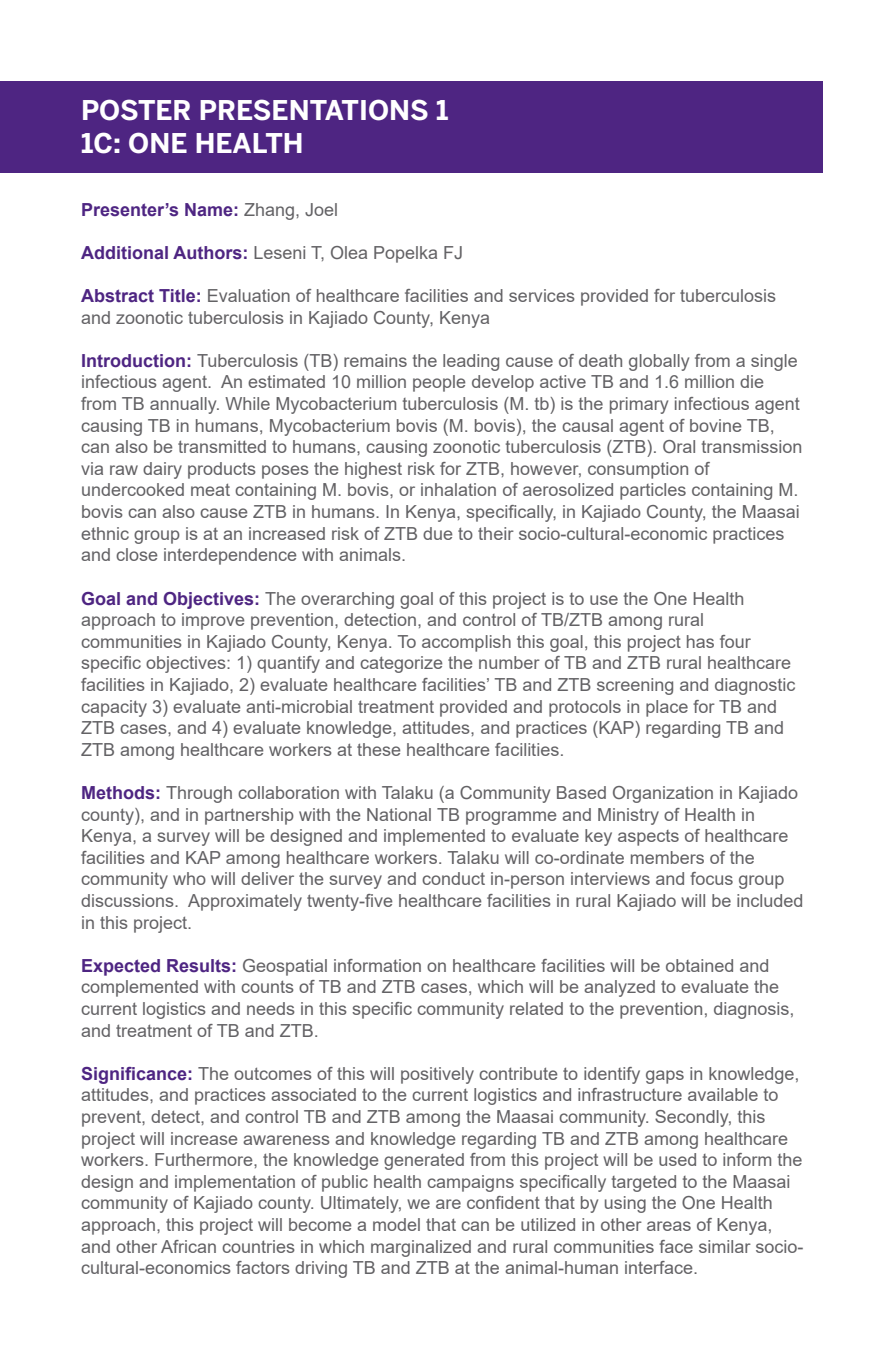
<style>
.page{position:relative;width:871px;height:1357px;background:#fff}
.page>*{position:absolute;margin:0;border:0;box-sizing:border-box;transform-origin:0 0}
.t1{font:700 27px/32.4px "Benton Sans";color:#fff}
.Format{font:18px/21.6px "Arial";color:#636265}
.Format-2{font:700 18px "Arial";color:#4e2582}
.s1{font-weight:400;color:#636265}
.s2{font-weight:700;color:#4e2582}
</style>
<div class="page">
<div style="left:0;top:81px;width:822px;height:92px;background:#4e2582"></div>
<h1 class="t1" style="left:81px;top:94px;width:369px">POSTER PRESENTATIONS 1<br>1C: ONE HEALTH</h1>
<p class="Format-2" style="left:81px;top:197px;width:259px">Presenter’s Name: <span class="s1">Zhang, Joel</span></p>
<p class="Format" style="left:81px;top:242px;width:384px"><span class="s2">Additional Authors:</span> Leseni T, Olea Popelka FJ</p>
<p class="Format" style="left:81px;top:285px;width:696px"><span class="s2">Abstract Title:</span> Evaluation of healthcare facilities and services provided for tuberculosis and zoonotic tuberculosis in Kajiado County, Kenya</p>
<p class="Format" style="left:81px;top:350px;width:723px"><span class="s2">Introduction:</span> Tuberculosis (TB) remains the leading cause of death globally from a single infectious agent. An estimated 10 million people develop active TB and 1.6 million die from TB annually. While Mycobacterium tuberculosis (M. tb) is the primary infectious agent causing TB in humans, Mycobacterium bovis (M. bovis), the causal agent of bovine TB, can also be transmitted to humans, causing zoonotic tuberculosis (ZTB). Oral transmission via raw dairy products poses the highest risk for ZTB, however, consumption of undercooked meat containing M. bovis, or inhalation of aerosolized particles containing M. bovis can also cause ZTB in humans. In Kenya, specifically, in Kajiado County, the Maasai ethnic group is at an increased risk of ZTB due to their socio-cultural-economic practices and close interdependence with animals.</p>
<p class="Format" style="left:81px;top:587px;width:716px"><span class="s2">Goal and Objectives:</span> The overarching goal of this project is to use the One Health approach to improve prevention, detection, and control of TB/ZTB among rural communities in Kajiado County, Kenya. To accomplish this goal, this project has four specific objectives: 1) quantify and categorize the number of TB and ZTB rural healthcare facilities in Kajiado, 2) evaluate healthcare facilities’ TB and ZTB screening and diagnostic capacity 3) evaluate anti-microbial treatment provided and protocols in place for TB and ZTB cases, and 4) evaluate knowledge, attitudes, and practices (KAP) regarding TB and ZTB among healthcare workers at these healthcare facilities.</p>
<p class="Format" style="left:81px;top:782px;width:724px"><span class="s2">Methods:</span> Through collaboration with Talaku (a Community Based Organization in Kajiado county), and in partnership with the National TB programme and Ministry of Health in Kenya, a survey will be designed and implemented to evaluate key aspects of healthcare facilities and KAP among healthcare workers. Talaku will co-ordinate members of the community who will deliver the survey and conduct in-person interviews and focus group discussions. Approximately twenty-five healthcare facilities in rural Kajiado will be included in this project.</p>
<p class="Format" style="left:81px;top:954px;width:715px"><span class="s2">Expected Results:</span> Geospatial information on healthcare facilities will be obtained and complemented with counts of TB and ZTB cases, which will be analyzed to evaluate the current logistics and needs in this specific community related to the prevention, diagnosis, and treatment of TB and ZTB.</p>
<p class="Format" style="left:81px;top:1062px;width:724px"><span class="s2">Significance:</span> The outcomes of this will positively contribute to identify gaps in knowledge, attitudes, and practices associated to the current logistics and infrastructure available to prevent, detect, and control TB and ZTB among the Maasai community. Secondly, this project will increase awareness and knowledge regarding TB and ZTB among healthcare workers. Furthermore, the knowledge generated from this project will be used to inform the design and implementation of public health campaigns specifically targeted to the Maasai community of Kajiado county. Ultimately, we are confident that by using the One Health approach, this project will become a model that can be utilized in other areas of Kenya, and other African countries in which marginalized and rural communities face similar socio&shy;cultural-economics factors driving TB and ZTB at the animal-human interface.</p>
</div>
